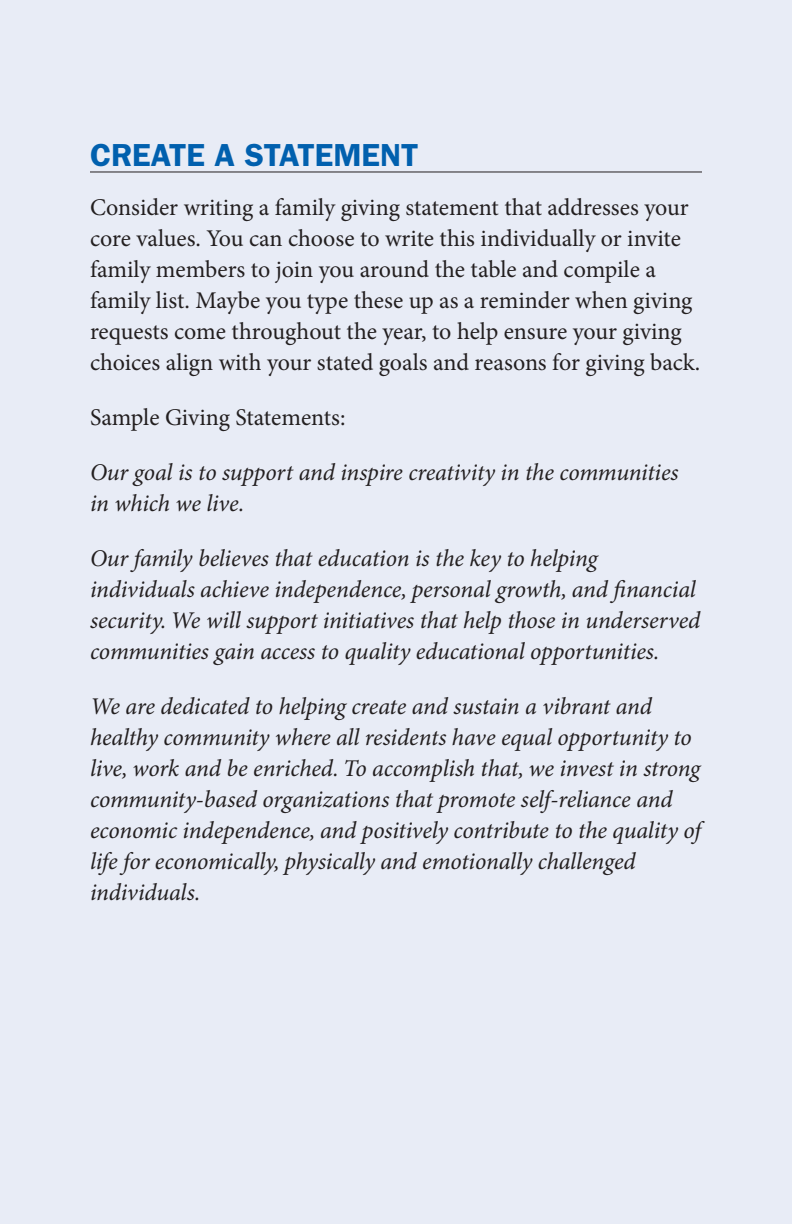
<style>
.page{position:relative;width:792px;height:1224px;background:#e8ecf6}
.page>*{position:absolute;margin:0;border:0;box-sizing:border-box;transform-origin:0 0}
.t1{font:600 32px "Franklin Gothic";color:#0160ae}
.t2{font:italic 24px/31px "Minion Pro";letter-spacing:-.01em;color:#231f20}
.t3{font:24px/31px "Minion Pro";color:#231f20}
</style>
<div class="page">
<hr style="left:90px;top:171px;width:612px;height:1px;background:#231f20">
<h1 class="t1" style="left:90px;top:144px;width:330px">CREATE A STATEMENT</h1>
<p class="t3" style="left:90px;top:194px;width:612px">Consider writing a family giving statement that addresses your core values. You can choose to write this individually or invite family members to join you around the table and compile a family list. Maybe you type these up as a reminder when giving requests come throughout the year, to help ensure your giving choices align with your stated goals and reasons for giving back.</p>
<p class="t3" style="left:90px;top:404px;width:257px">Sample Giving Statements:</p>
<p class="t2" style="left:90px;top:459px;width:590px">Our goal is to support and inspire creativity in the communities in which we live.</p>
<p class="t2" style="left:90px;top:545px;width:612px">Our family believes that education is the key to helping individuals achieve independence, personal growth, and financial security. We will support initiatives that help those in underserved communities gain access to quality educational opportunities.</p>
<p class="t2" style="left:90px;top:693px;width:612px">We are dedicated to helping create and sustain a vibrant and healthy community where all residents have equal opportunity to live, work and be enriched. To accomplish that, we invest in strong community-based organizations that promote self-reliance and economic independence, and positively contribute to the quality of life for economically, physically and emotionally challenged individuals.</p>
</div>
